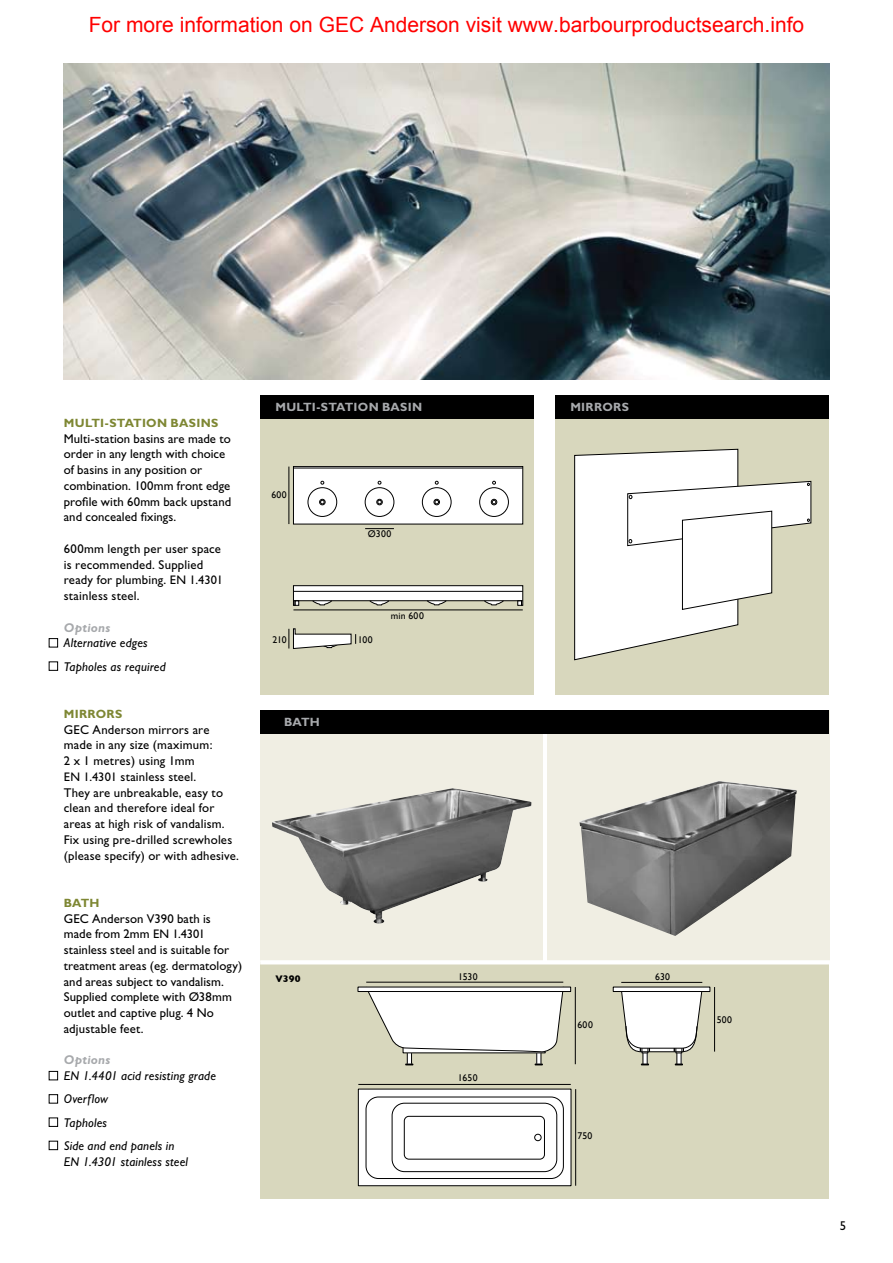
<style>
.page{position:relative;width:893px;height:1263px;background:#fff}
.page>*{position:absolute;margin:0;border:0;box-sizing:border-box;transform-origin:0 0}
.t1{font:21px "Arial";color:#f00}
.t2{font:12.75px/15.8px "Gill Sans";letter-spacing:.01em;color:#000}
.t3{font:italic 12.75px/23.2px "Gill Sans";letter-spacing:.015em;color:#000}
.t4{font:italic 700 12.75px "Gill Sans";letter-spacing:.02em;color:#a7a9ac}
.t5{font:700 12px "Gill Sans";letter-spacing:.02em;color:#7e8733}
.t6{font:700 12px "Gill Sans";letter-spacing:.02em;color:#a7a9ac}
.t7{font:9.75px "Gill Sans";letter-spacing:.025em;color:#000}
.t8{font:700 9.75px "Gill Sans";color:#000}
.s1{font-size:12.45px}
</style>
<div class="page">
<div style="left:49px;top:638px;width:9px;height:9px;border:1px solid #000"></div>
<div style="left:49px;top:662px;width:9px;height:8px;border:1px solid #000"></div>
<div style="left:49px;top:1071px;width:9px;height:9px;border:1px solid #000"></div>
<div style="left:49px;top:1094px;width:9px;height:9px;border:1px solid #000"></div>
<div style="left:49px;top:1118px;width:9px;height:8px;border:1px solid #000"></div>
<div style="left:49px;top:1141px;width:9px;height:9px;border:1px solid #000"></div>
<div style="left:260px;top:395px;width:274px;height:300px;background:#d8d7bd"></div>
<div style="left:555px;top:395px;width:274px;height:300px;background:#d8d7bd"></div>
<img style="left:64px;top:64px;width:765px;height:316px">
<div style="left:260px;top:395px;width:274px;height:24px;background:#000"></div>
<div style="left:555px;top:395px;width:274px;height:24px;background:#000"></div>
<div style="left:260px;top:710px;width:283px;height:252px;background:#f0eee3"></div>
<div style="left:547px;top:710px;width:282px;height:252px;background:#f0eee3"></div>
<div style="left:260px;top:962px;width:569px;height:237px;background:#d8d7bd"></div>
<div style="left:260px;top:710px;width:569px;height:24px;background:#000"></div>
<hr style="left:260px;top:960px;width:573px;height:4px;background:#fff">
<img style="left:579px;top:781px;width:218px;height:155px">
<img style="left:272px;top:788px;width:260px;height:136px">
<div style="left:358px;top:1089px;width:213px;height:97px;background:#fff"></div>
<div style="left:534px;top:1134px;width:7px;height:7px;border:1px solid #000;border-radius:50%"></div>
<div style="left:358px;top:1089px;width:213px;height:97px;border:1px solid #000"></div>
<div style="left:366px;top:1097px;width:198px;height:82px;border:1px solid #000;border-radius:12px"></div>
<div style="left:392px;top:1103px;width:165px;height:69px;border:1px solid #000;border-radius:12px"></div>
<div style="left:404px;top:1116px;width:141px;height:43px;border:1px solid #000;border-radius:5px"></div>
<hr style="left:358px;top:987px;width:213px;height:4px;background:#fff">
<div style="left:358px;top:987px;width:213px;height:5px;border:1px solid #000"></div>
<svg style="left:366px;top:986px;width:198px;height:79px"></svg>
<hr style="left:613px;top:987px;width:97px;height:4px;background:#fff">
<div style="left:613px;top:987px;width:97px;height:5px;border:1px solid #000"></div>
<svg style="left:621px;top:987px;width:82px;height:78px"></svg>
<hr style="left:575px;top:1089px;width:1px;height:97px;background:#000">
<hr style="left:621px;top:982px;width:81px;height:1px;background:#000">
<hr style="left:366px;top:982px;width:197px;height:1px;background:#000">
<hr style="left:714px;top:987px;width:1px;height:64px;background:#000">
<hr style="left:575px;top:987px;width:1px;height:77px;background:#000">
<hr style="left:358px;top:1084px;width:213px;height:1px;background:#000">
<div style="left:293px;top:467px;width:230px;height:57px;background:#fff"></div>
<div style="left:293px;top:466px;width:230px;height:58px;border:1px solid #000"></div>
<hr style="left:293px;top:468px;width:230px;height:1px;background:#000">
<div style="left:308px;top:487px;width:29px;height:30px;border:1px solid #000;border-radius:50%"></div>
<svg style="left:319px;top:499px;width:6px;height:6px"></svg>
<div style="left:365px;top:487px;width:29px;height:30px;border:1px solid #000;border-radius:50%"></div>
<svg style="left:377px;top:499px;width:5px;height:6px"></svg>
<div style="left:422px;top:487px;width:29px;height:30px;border:1px solid #000;border-radius:50%"></div>
<svg style="left:434px;top:499px;width:6px;height:6px"></svg>
<div style="left:479px;top:487px;width:30px;height:30px;border:1px solid #000;border-radius:50%"></div>
<svg style="left:491px;top:499px;width:6px;height:6px"></svg>
<svg style="left:492px;top:481px;width:4px;height:3px"></svg>
<svg style="left:293px;top:585px;width:230px;height:21px;background:#cbcbc6"></svg>
<svg style="left:365px;top:528px;width:29px;height:1px"></svg>
<svg style="left:289px;top:628px;width:67px;height:21px"></svg>
<hr style="left:293px;top:610px;width:230px;height:1px;background:#000">
<hr style="left:289px;top:467px;width:1px;height:57px;background:#000">
<svg style="left:574px;top:449px;width:237px;height:211px"></svg>
<h1 class="t1" style="left:89px;top:11px;width:717px">For more information on GEC Anderson visit www.barbourproductsearch.info</h1>
<p class="t5" style="left:64px;top:416px;width:156px">MULTI-STATION BASINS</p>
<p class="t2" style="left:64px;top:430px;width:169px">Multi-station basins are made to order in any length with choice of basins in any position or combination. 100mm front edge profile with 60mm back upstand and concealed fixings.</p>
<p class="t2" style="left:64px;top:541px;width:161px">600mm length per user space is recommended. Supplied ready for plumbing. <span class="s1">EN 1.4301 </span>stainless steel.</p>
<p class="t4" style="left:64px;top:620px;width:48px">Options</p>
<p class="t3" style="left:64px;top:631px;width:103px">Alternative edges<br>Tapholes as required</p>
<p class="t5" style="left:64px;top:707px;width:60px">MIRRORS</p>
<p class="t2" style="left:64px;top:721px;width:177px">GEC Anderson mirrors are made in any size (maximum:<br>2 x 1 metres) using 1mm<br><span class="s1">EN 1.4301</span> stainless steel.<br>They are unbreakable, easy to clean and therefore ideal for areas at high risk of vandalism.<br>Fix using pre-drilled screwholes (please specify) or with adhesive.</p>
<p class="t5" style="left:64px;top:896px;width:37px">BATH</p>
<p class="t2" style="left:64px;top:910px;width:180px">GEC Anderson V390 bath is<br>made from 2mm <span class="s1">EN 1.4301 </span>stainless steel and is suitable for treatment areas (eg. dermatology) and areas subject to vandalism.<br>Supplied complete with Ø38mm outlet and captive plug. 4 No adjustable feet.</p>
<p class="t4" style="left:64px;top:1053px;width:48px">Options</p>
<p class="t3" style="left:64px;top:1064px;width:154px">EN 1.4401 acid resisting grade<br>Overflow<br>Tapholes<br>Side and end panels in</p>
<p class="t3" style="left:64px;top:1150px;width:126px">EN 1.4301 stainless steel</p>
<p class="t6" style="left:275px;top:400px;width:19px">MULTI</p>
<p class="t6" style="left:316px;top:400px;width:13px">-STATI</p>
<p class="t6" style="left:358px;top:400px;width:33px">ON BASIN</p>
<p class="t7" style="left:271px;top:488px;width:17px">600</p>
<p class="t7" style="left:368px;top:528px;width:25px">Ø300</p>
<p class="t7" style="left:391px;top:610px;width:35px">min 600</p>
<p class="t7" style="left:273px;top:634px;width:16px">210</p>
<p class="t7" style="left:358px;top:634px;width:17px">100</p>
<p class="t6" style="left:284px;top:715px;width:37px">BATH</p>
<p class="t8" style="left:275px;top:972px;width:27px">V390</p>
<p class="t6" style="left:570px;top:400px;width:9px">MIRR</p>
<p class="t6" style="left:602px;top:400px;width:19px">ORS</p>
<p class="t7" style="left:458px;top:971px;width:21px">1530</p>
<p class="t7" style="left:655px;top:971px;width:17px">630</p>
<p class="t7" style="left:458px;top:1072px;width:21px">1650</p>
<p class="t7" style="left:577px;top:1019px;width:17px">600</p>
<p class="t7" style="left:577px;top:1130px;width:16px">750</p>
<p class="t7" style="left:717px;top:1014px;width:17px">500</p>
<p class="t2" style="left:840px;top:1218px;width:8px">5</p>
</div>
